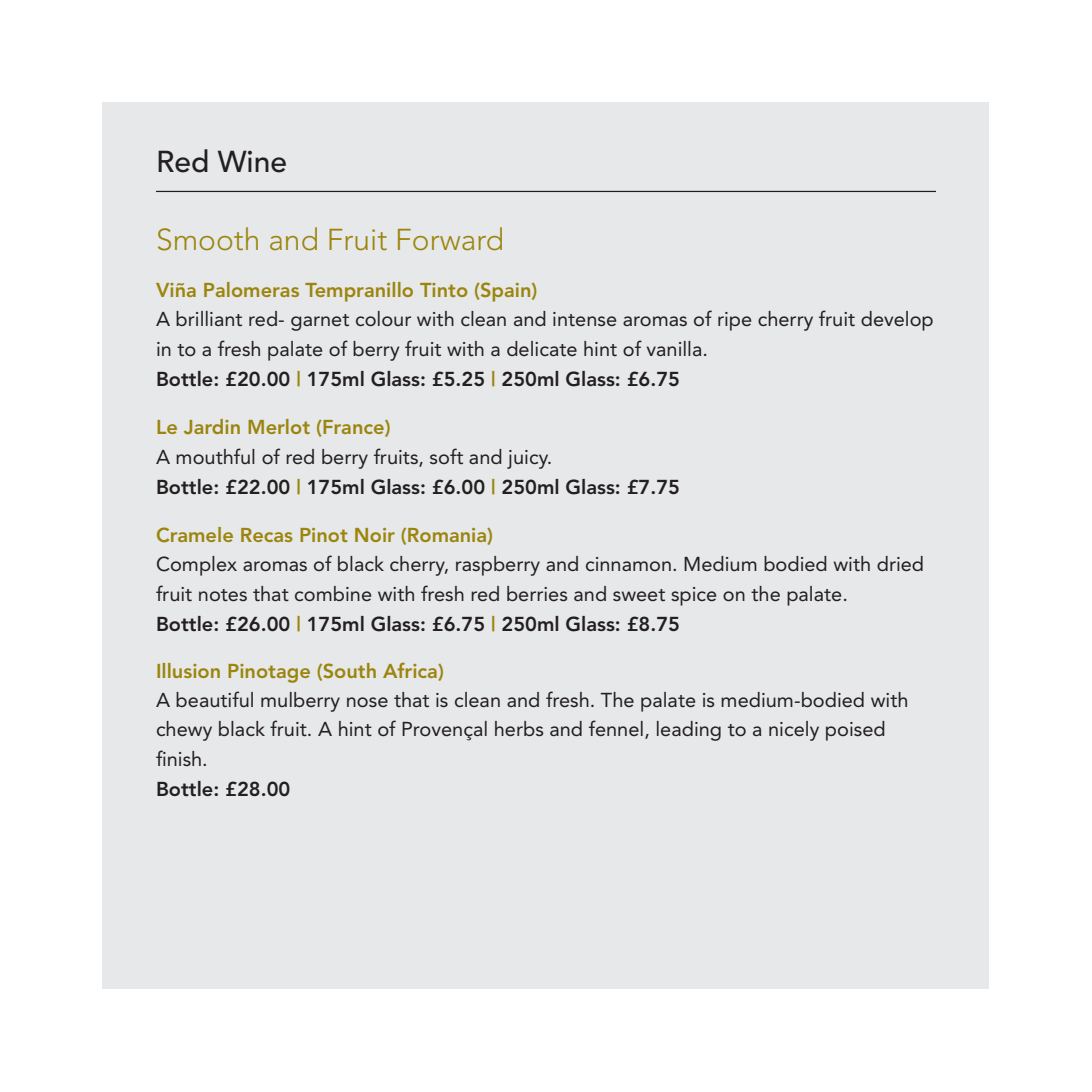
<style>
.page{position:relative;width:1092px;height:1092px;background:#fff}
.page>*{position:absolute;margin:0;border:0;box-sizing:border-box;transform-origin:0 0}
.Helv-8-12{font:300 30px "Avenir";color:#9b850e}
.Helv-8-12-2{font:500 30px "Avenir";color:#231f20}
.Helv-8-12-3{font:20px/29.5px "Avenir";color:#231f20}
.Helv-8-12-4{font:800 20px/30px "Avenir";color:#231f20}
.s1{font-weight:800;color:#9b850e}
.s2{font-weight:800}
.s3{color:#9b850e}
.s4{font-weight:400}
</style>
<div class="page">
<div style="left:103px;top:103px;width:886px;height:886px;background:#e7e8e9"></div>
<hr style="left:156px;top:191px;width:779px;height:1px;background:#231f20">
<p class="Helv-8-12-2" style="left:156px;top:144px;width:133px">Red Wine</p>
<p class="Helv-8-12" style="left:156px;top:222px;width:350px">Smooth and Fruit Forward</p>
<p class="Helv-8-12-3" style="left:156px;top:276px;width:779px"><span class="s1">Viña Palomeras Tempranillo Tinto (Spain)<br></span>A brilliant red- garnet colour with clean and intense aromas of ripe cherry fruit develop in to a fresh palate of berry fruit with a delicate hint of vanilla.<br><span class="s2">Bottle: £20.00</span> <span class="s1">|</span> <span class="s2">175ml Glass: £5.25</span> <span class="s1">|</span> <span class="s2">250ml Glass: £6.75</span></p>
<p class="Helv-8-12-4" style="left:156px;top:412px;width:525px"><span class="s3">Le Jardin Merlot (France)<br></span><span class="s4">A mouthful of red berry fruits, soft and juicy.<br></span>Bottle: £22.00 <span class="s3">|</span> 175ml Glass: £6.00 <span class="s3">|</span> 250ml Glass: £7.75</p>
<p class="Helv-8-12-3" style="left:156px;top:520px;width:769px"><span class="s1">Cramele Recas Pinot Noir (Romania)<br></span>Complex aromas of black cherry, raspberry and cinnamon. Medium bodied with dried fruit notes that combine with fresh red berries and sweet spice on the palate.<br><span class="s2">Bottle: £26.00</span> <span class="s1">|</span> <span class="s2">175ml Glass: £6.75</span> <span class="s1">|</span> <span class="s2">250ml Glass: £8.75</span></p>
<p class="Helv-8-12-3" style="left:156px;top:656px;width:754px"><span class="s1">Illusion Pinotage (South Africa)<br></span>A beautiful mulberry nose that is clean and fresh. The palate is medium-bodied with chewy black fruit. A hint of Provençal herbs and fennel, leading to a nicely poised finish.<br><span class="s2">Bottle: £28.00</span></p>
</div>
